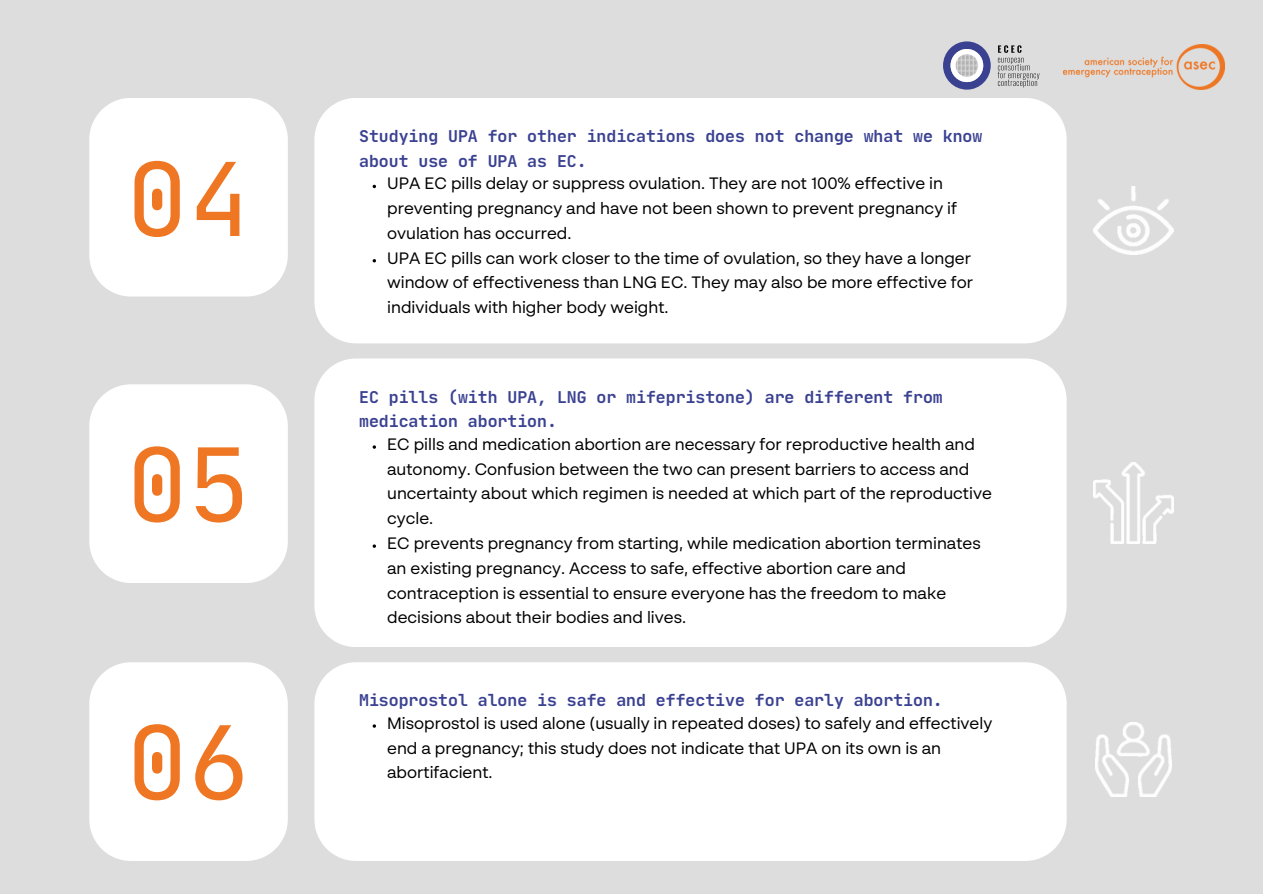
<style>
.page{position:relative;width:1263px;height:894px;background:#fff}
.page>*{position:absolute;margin:0;border:0;box-sizing:border-box;transform-origin:0 0}
.t1{font:102.9px "Jet Brains Mono";color:#ef7724}
.t2{font:16.5px/24.8px "BR Sonoma";color:#000}
.t3{font:700 16.5px/24.8px "Jet Brains Mono";color:#3a4191}
</style>
<div class="page">
<div style="left:0;top:0;width:1263px;height:893px;background:#ddd"></div>
<div style="left:89px;top:98px;width:199px;height:198px;background:#fff"></div>
<div style="left:314px;top:98px;width:753px;height:245px;background:#fff"></div>
<div style="left:314px;top:358px;width:753px;height:289px;background:#fff"></div>
<div style="left:314px;top:662px;width:753px;height:198px;background:#fff"></div>
<div style="left:89px;top:384px;width:199px;height:199px;background:#fff"></div>
<div style="left:89px;top:662px;width:199px;height:198px;background:#fff"></div>
<img style="left:1094px;top:186px;width:79px;height:69px">
<img style="left:1094px;top:462px;width:79px;height:81px">
<img style="left:1095px;top:722px;width:77px;height:74px">
<img style="left:1064px;top:44px;width:161px;height:45px">
<svg style="left:998px;top:45px;width:41px;height:42px"></svg>
<svg style="left:943px;top:41px;width:48px;height:49px"></svg>
<p class="t1" style="left:126px;top:135px;width:125px">04</p>
<p class="t1" style="left:126px;top:420px;width:125px">05</p>
<p class="t1" style="left:126px;top:698px;width:125px">06</p>
<h1 class="t3" style="left:359px;top:123px;width:625px">Studying UPA for other indications does not change what we know about use of UPA as EC.</h1>
<p class="t2" style="left:387px;top:172px;width:571px">UPA EC pills delay or suppress ovulation. They are not 100% effective in preventing pregnancy and have not been shown to prevent pregnancy if ovulation has occurred.</p>
<p class="t2" style="left:387px;top:247px;width:588px">UPA EC pills can work closer to the time of ovulation, so they have a longer window of effectiveness than LNG EC. They may also be more effective for individuals with higher body weight.</p>
<p class="t3" style="left:359px;top:384px;width:585px">EC pills (with UPA, LNG or mifepristone) are different from medication abortion.</p>
<p class="t2" style="left:387px;top:433px;width:606px">EC pills and medication abortion are necessary for reproductive health and autonomy. Confusion between the two can present barriers to access and uncertainty about which regimen is needed at which part of the reproductive cycle.</p>
<h1 class="t2" style="left:387px;top:532px;width:595px">EC prevents pregnancy from starting, while medication abortion terminates an existing pregnancy. Access to safe, effective abortion care and contraception is essential to ensure everyone has the freedom to make decisions about their bodies and lives.</h1>
<p class="t3" style="left:359px;top:687px;width:585px">Misoprostol alone is safe and effective for early abortion.</p>
<p class="t2" style="left:387px;top:711px;width:607px">Misoprostol is used alone (usually in repeated doses) to safely and effectively end a pregnancy; this study does not indicate that UPA on its own is an abortifacient.</p>
</div>
